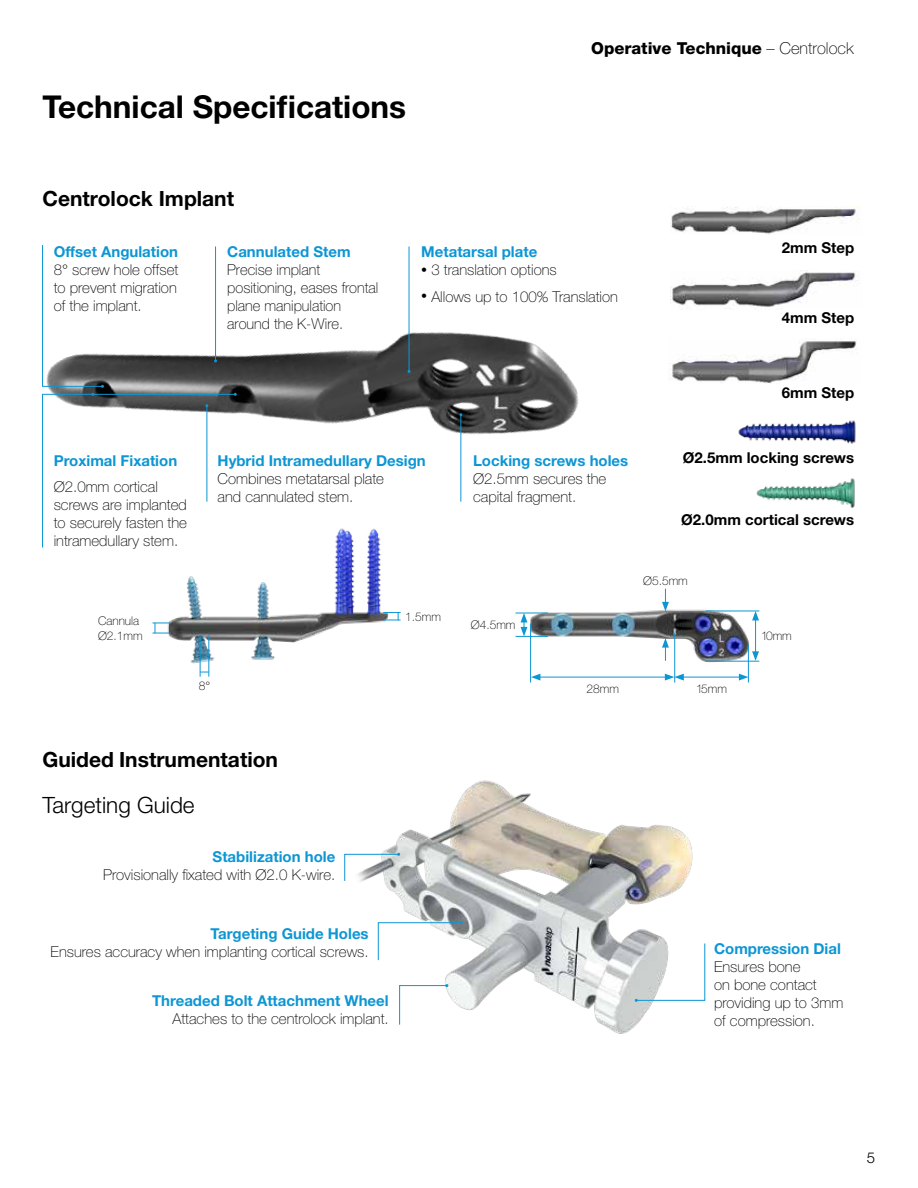
<style>
.page{position:relative;width:918px;height:1188px;background:#fff}
.page>*{position:absolute;margin:0;border:0;box-sizing:border-box;transform-origin:0 0}
.t1{font:700 31.5px "Helvetica Neue LT Std";color:#000}
.t2{font:300 22.5px "Helvetica Neue LT Std";color:#000}
.t3{font:700 21px "Helvetica Neue LT Std";color:#000}
.t4{font:800 16.5px "Helvetica Neue LT Std";color:#000}
.t5{font:100 15px/18px "Helvetica Neue LT Pro";color:#000}
.t6{font:700 15px "Helvetica Neue LT Std";color:#0d96d4}
.t7{font:700 15px "Helvetica Neue LT Std";color:#000}
.t8{font:300 15px "Helvetica Neue LT Std";color:#000}
.t9{font:100 12px "Helvetica Neue LT Pro";color:#000}
.s1{font-family:"Helvetica Neue LT Pro";font-weight:100}
.s2{font-size:12px}
</style>
<div class="page">
<img style="left:377px;top:780px;width:316px;height:254px">
<svg style="left:635px;top:943px;width:71px;height:59px"></svg>
<svg style="left:399px;top:984px;width:49px;height:41px"></svg>
<svg style="left:378px;top:921px;width:85px;height:40px"></svg>
<svg style="left:344px;top:853px;width:56px;height:29px"></svg>
<img style="left:104px;top:246px;width:475px;height:382px">
<hr style="left:409px;top:247px;width:1px;height:124px;background:#0d96d4">
<hr style="left:215px;top:247px;width:1px;height:114px;background:#0d96d4">
<hr style="left:460px;top:415px;width:1px;height:87px;background:#0d96d4">
<hr style="left:207px;top:406px;width:1px;height:96px;background:#0d96d4">
<svg style="left:42px;top:245px;width:62px;height:303px"></svg>
<img style="left:670px;top:206px;width:190px;height:28px">
<img style="left:670px;top:271px;width:190px;height:38px">
<img style="left:670px;top:340px;width:187px;height:43px">
<img style="left:756px;top:478px;width:99px;height:30px">
<img style="left:738px;top:420px;width:118px;height:24px">
<hr style="left:93px;top:394px;width:142px;height:1px;background:#0d96d4">
<img style="left:530px;top:604px;width:220px;height:60px">
<hr style="left:516px;top:613px;width:32px;height:1px;background:#0d96d4">
<hr style="left:705px;top:611px;width:54px;height:1px;background:#0d96d4">
<hr style="left:674px;top:633px;width:1px;height:50px;background:#0d96d4">
<hr style="left:530px;top:624px;width:1px;height:59px;background:#0d96d4">
<hr style="left:748px;top:645px;width:1px;height:38px;background:#0d96d4">
<hr style="left:705px;top:661px;width:54px;height:1px;background:#0d96d4">
<svg style="left:521px;top:613px;width:6px;height:23px"></svg>
<hr style="left:755px;top:618px;width:1px;height:36px;background:#0d96d4">
<svg style="left:752px;top:611px;width:7px;height:9px"></svg>
<svg style="left:752px;top:651px;width:7px;height:10px"></svg>
<hr style="left:681px;top:677px;width:60px;height:1px;background:#0d96d4">
<svg style="left:739px;top:674px;width:9px;height:7px"></svg>
<hr style="left:538px;top:677px;width:129px;height:1px;background:#0d96d4">
<svg style="left:665px;top:674px;width:19px;height:7px"></svg>
<svg style="left:531px;top:674px;width:9px;height:7px"></svg>
<svg style="left:662px;top:589px;width:7px;height:22px"></svg>
<svg style="left:662px;top:638px;width:7px;height:23px"></svg>
<hr style="left:516px;top:636px;width:32px;height:1px;background:#0d96d4">
<img style="left:159px;top:521px;width:229px;height:145px">
<hr style="left:200px;top:635px;width:1px;height:42px;background:#0d96d4">
<hr style="left:208px;top:635px;width:1px;height:42px;background:#0d96d4">
<svg style="left:153px;top:623px;width:17px;height:11px"></svg>
<svg style="left:383px;top:612px;width:18px;height:9px"></svg>
<h1 class="t1" style="left:42px;top:88px;width:365px">Technical Specifications</h1>
<p class="t4" style="left:591px;top:39px;width:264px">Operative Technique <span class="s1">– Centrolock</span></p>
<h3 class="t3" style="left:43px;top:186px;width:193px">Centrolock Implant</h3>
<p class="t6" style="left:54px;top:242px;width:126px">Offset Angulation</p>
<p class="t5" style="left:54px;top:261px;width:126px;text-align:justify">8° screw hole offset to prevent migration of the implant.</p>
<p class="t6" style="left:227px;top:242px;width:125px">Cannulated Stem</p>
<p class="t5" style="left:227px;top:261px;width:153px">Precise implant positioning, eases frontal plane manipulation around the K-Wire.</p>
<p class="t6" style="left:421px;top:242px;width:118px">Metatarsal plate</p>
<p class="t5" style="left:421px;top:261px;width:137px"><span class="s2">•</span> 3 translation options</p>
<p class="t5" style="left:421px;top:287px;width:198px"><span class="s2">•</span> Allows up to 100% Translation</p>
<p class="t7" style="left:782px;top:238px;width:74px">2mm Step</p>
<p class="t7" style="left:782px;top:308px;width:74px">4mm Step</p>
<p class="t7" style="left:782px;top:384px;width:74px">6mm Step</p>
<p class="t6" style="left:54px;top:451px;width:125px">Proximal Fixation</p>
<p class="t5" style="left:54px;top:478px;width:135px">Ø2.0mm cortical screws are implanted to securely fasten the intramedullary stem.</p>
<p class="t6" style="left:218px;top:451px;width:210px">Hybrid Intramedullary Design</p>
<p class="t5" style="left:218px;top:469px;width:168px">Combines metatarsal plate and cannulated stem.</p>
<p class="t9" style="left:98px;top:613px;width:43px">Cannula</p>
<p class="t9" style="left:405px;top:609px;width:37px">1.5mm</p>
<p class="t9" style="left:98px;top:628px;width:46px">Ø2.1mm</p>
<p class="t9" style="left:199px;top:679px;width:13px">8°</p>
<h3 class="t3" style="left:43px;top:746px;width:237px">Guided Instrumentation</h3>
<h2 class="t2" style="left:43px;top:791px;width:154px">Targeting Guide</h2>
<p class="t6" style="left:213px;top:847px;width:124px">Stabilization hole</p>
<p class="t5" style="left:103px;top:866px;width:234px">Provisionally fixated with Ø2.0 K-wire.</p>
<p class="t6" style="left:211px;top:925px;width:160px">Targeting Guide Holes</p>
<p class="t5" style="left:51px;top:943px;width:320px">Ensures accuracy when implanting cortical screws.</p>
<p class="t6" style="left:152px;top:991px;width:238px">Threaded Bolt Attachment Wheel</p>
<p class="t5" style="left:172px;top:1009px;width:218px">Attaches to the centrolock implant.</p>
<p class="t6" style="left:473px;top:451px;width:157px">Locking screws holes</p>
<p class="t5" style="left:473px;top:469px;width:135px">Ø2.5mm secures the capital fragment.</p>
<p class="t7" style="left:683px;top:449px;width:173px">Ø2.5mm locking screws</p>
<p class="t7" style="left:681px;top:510px;width:174px">Ø2.0mm cortical screws</p>
<p class="t9" style="left:471px;top:618px;width:46px">Ø4.5mm</p>
<p class="t9" style="left:643px;top:574px;width:46px">Ø5.5mm</p>
<p class="t9" style="left:761px;top:629px;width:32px">10mm</p>
<p class="t9" style="left:586px;top:682px;width:34px">28mm</p>
<p class="t9" style="left:696px;top:682px;width:32px">15mm</p>
<p class="t6" style="left:714px;top:940px;width:128px">Compression Dial</p>
<p class="t5" style="left:714px;top:958px;width:131px">Ensures bone<br>on bone contact providing up to 3mm of compression.</p>
<p class="t8" style="left:867px;top:1148px;width:10px">5</p>
</div>
